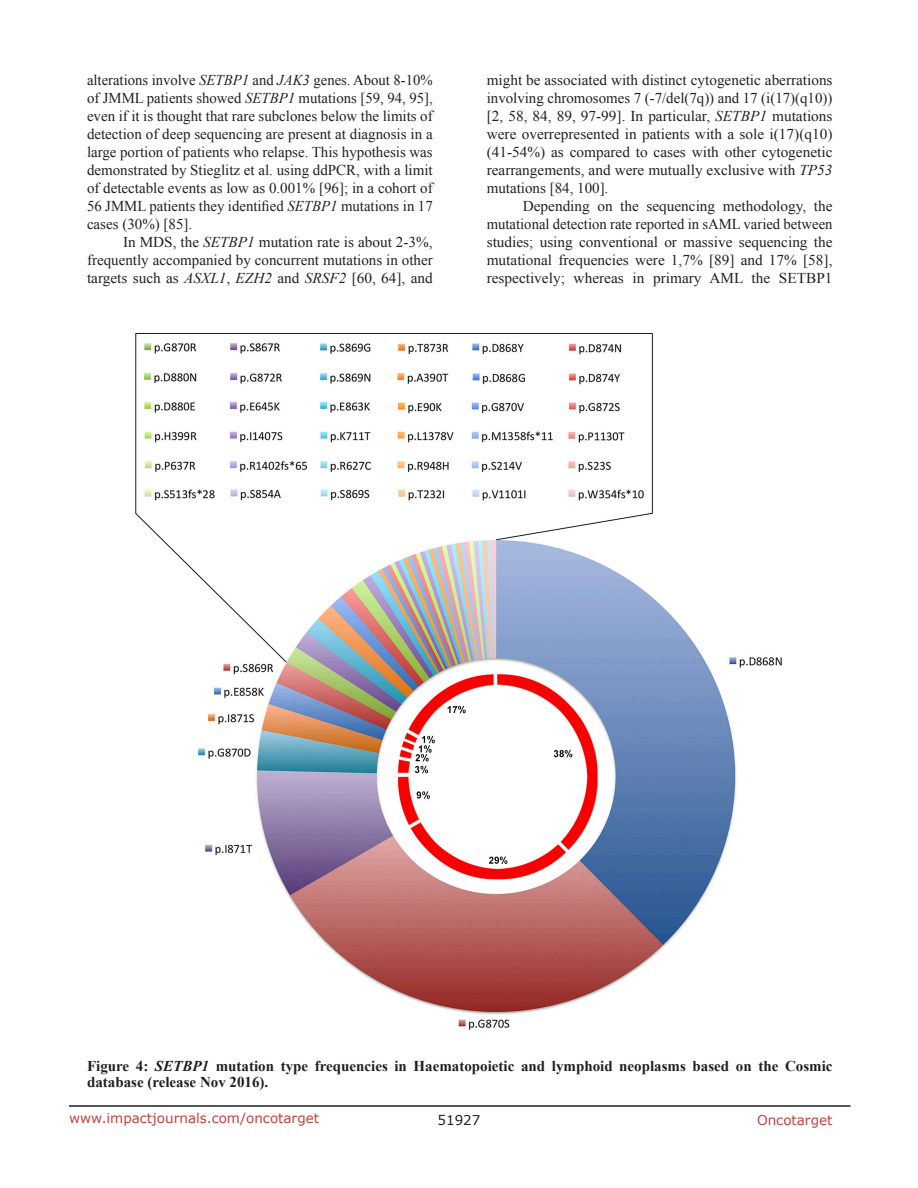
<style>
.page{position:relative;width:918px;height:1188px;background:#fff}
.page>*{position:absolute;margin:0;border:0;box-sizing:border-box;transform-origin:0 0}
.BodyText{font:15px/18px "Times New Roman";color:#231f20;text-align:justify}
.figuretext{font:700 15px/16.2px "Times New Roman";color:#231f20}
.t1{font:13.5px "Verdana";color:#c24141}
.t2{font:13.5px "Verdana";color:#231f20}
.s1{font-style:italic}
</style>
<div class="page">
<hr style="left:69px;top:1105px;width:781px;height:2px;background:#231f20">
<img style="left:135px;top:333px;width:647px;height:697px">
<p class="BodyText" style="left:87px;top:71px;width:347px">alterations involve <span class="s1">SETBP1</span> and <span class="s1">JAK3</span> genes. About 8-10% of JMML patients showed <span class="s1">SETBP1</span> mutations [59, 94, 95], even if it is thought that rare subclones below the limits of detection of deep sequencing are present at diagnosis in a large portion of patients who relapse. This hypothesis was demonstrated by Stieglitz et al. using ddPCR, with a limit of detectable events as low as 0.001% [96]; in a cohort of 56 JMML patients they identified <span class="s1">SETBP1</span> mutations in 17 cases (30%) [85].</p>
<p class="BodyText" style="left:87px;top:233px;width:347px;text-indent:36px">In MDS, the <span class="s1">SETBP1</span> mutation rate is about 2-3%, frequently accompanied by concurrent mutations in other targets such as <span class="s1">ASXL1</span>, <span class="s1">EZH2</span> and <span class="s1">SRSF2</span> [60, 64], and</p>
<p class="BodyText" style="left:487px;top:71px;width:347px">might be associated with distinct cytogenetic aberrations involving chromosomes 7 (-7/del(7q)) and 17 (i(17)(q10)) [2, 58, 84, 89, 97-99]. In particular, <span class="s1">SETBP1</span> mutations were overrepresented in patients with a sole i(17)(q10) (41-54%) as compared to cases with other cytogenetic rearrangements, and were mutually exclusive with <span class="s1">TP53 </span>mutations [84, 100].</p>
<p class="BodyText" style="left:487px;top:197px;width:347px;text-indent:36px">Depending on the sequencing methodology, the mutational detection rate reported in sAML varied between studies; using conventional or massive sequencing the mutational frequencies were 1,7% [89] and 17% [58], respectively; whereas in primary AML the SETBP1</p>
<p class="figuretext" style="left:87px;top:1058px;width:747px">Figure 4: <span class="s1">SETBP1</span> mutation type frequencies in Haematopoietic and lymphoid neoplasms based on the Cosmic database (release Nov 2016).</p>
<p class="t1" style="left:69px;top:1109px;width:252px">www.impactjournals.com/oncotarget</p>
<p class="t2" style="left:438px;top:1111px;width:44px">51927</p>
<p class="t1" style="left:757px;top:1111px;width:77px">Oncotarget</p>
</div>
